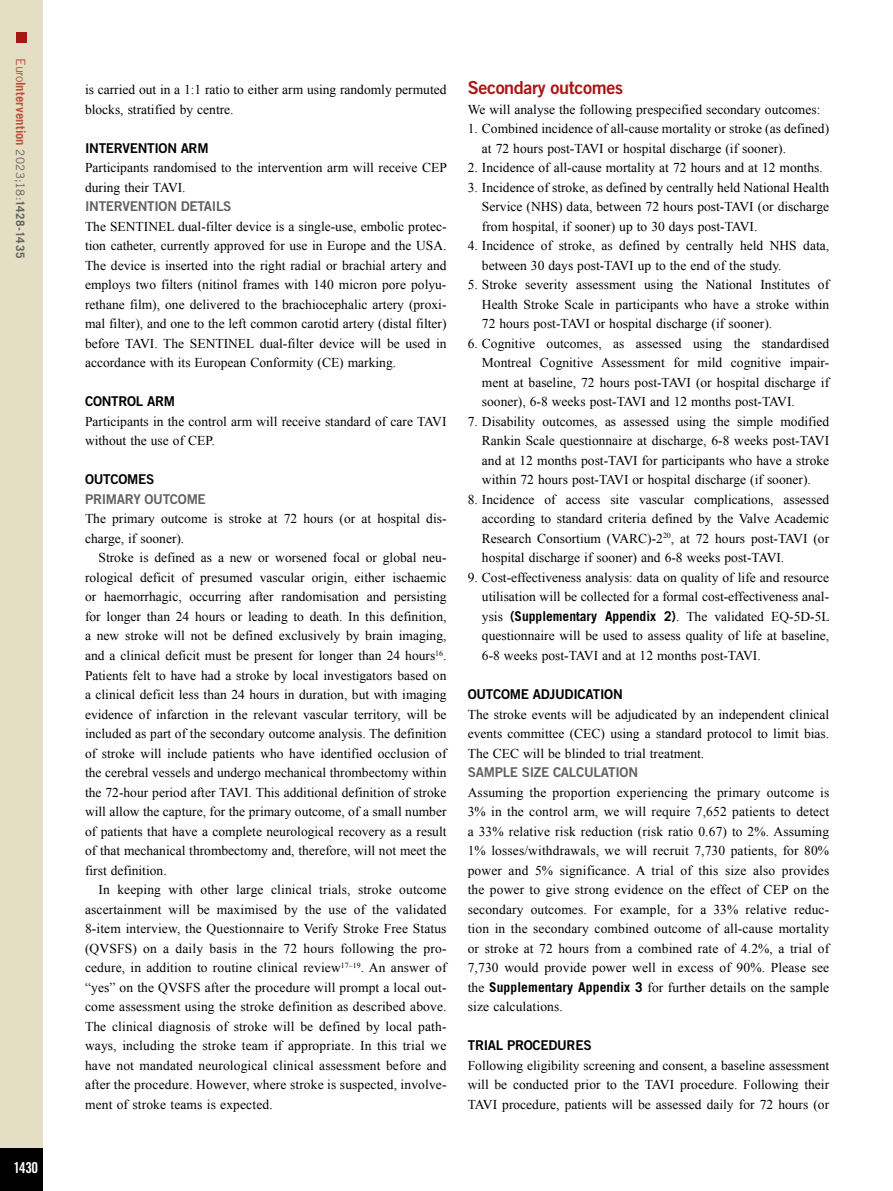
<style>
.page{position:relative;width:893px;height:1191px;background:#fff}
.page>*{position:absolute;margin:0;border:0;box-sizing:border-box;transform-origin:0 0}
.t1{font:18px "Trade Gothic LT Std Bd 2";letter-spacing:-.02em;color:#a81613}
.t2{font:15px "Trade Gothic LT Std Bd Cn 20";color:#fff}
.t3{font:13.5px/19.5px "Times New Roman";color:#000;text-align:justify}
.t4{font:13.5px "Trade Gothic LT Std Bd 2";letter-spacing:-.02em;color:#000}
.t5{font:13.5px "Trade Gothic LT Std Bd 2";letter-spacing:-.02em;color:#626261}
.t6{font:700 12.75px "Trade Gothic LT Std";letter-spacing:.005em;color:#bc523c}
.s1{font-weight:400}
.s2{font-weight:400;font-size:11.7px;color:#626261}
.s3{font-size:11.7px;color:#626261}
.s4{font-family:"Trade Gothic LT Std";font-weight:700}
</style>
<div class="page">
<div style="left:0;top:0;width:43px;height:1191px;background:#e4dfc4"></div>
<div style="left:0;top:1148px;width:43px;height:43px;background:#000"></div>
<div style="left:16px;top:32px;width:10px;height:10px;background:#a81613"></div>
<p class="t6" style="left:29px;top:58px;width:201px;rotate:90deg"><span class="s1">Euro</span>Intervention <span class="s2">2023;18:</span><span class="s3">1428-1435</span></p>
<p class="t2" style="left:13px;top:1158px;width:26px">1430</p>
<p class="t3" style="left:85px;top:80px;width:363px">is carried out in a 1:1 ratio to either arm using randomly permuted blocks, stratified by centre.</p>
<p class="t4" style="left:85px;top:140px;width:125px">INTERVENTION ARM</p>
<p class="t3" style="left:85px;top:158px;width:363px">Participants randomised to the intervention arm will receive CEP during their TAVI.</p>
<p class="t5" style="left:85px;top:198px;width:148px">INTERVENTION DETAILS</p>
<p class="t3" style="left:85px;top:216px;width:363px">The SENTINEL dual-filter device is a single-use, embolic protec&shy;tion catheter, currently approved for use in Europe and the USA.<br>The device is inserted into the right radial or brachial artery and employs two filters (nitinol frames with 140 micron pore polyu&shy;rethane film), one delivered to the brachiocephalic artery (proxi&shy;mal filter), and one to the left common carotid artery (distal filter) before TAVI. The SENTINEL dual-filter device will be used in accordance with its European Conformity (CE) marking.</p>
<p class="t4" style="left:85px;top:393px;width:91px">CONTROL ARM</p>
<p class="t3" style="left:85px;top:411px;width:363px">Participants in the control arm will receive standard of care TAVI without the use of CEP.</p>
<p class="t4" style="left:85px;top:471px;width:71px">OUTCOMES</p>
<p class="t5" style="left:85px;top:491px;width:122px">PRIMARY OUTCOME</p>
<p class="t3" style="left:85px;top:509px;width:363px">The primary outcome is stroke at 72 hours (or at hospital dis&shy;charge, if sooner).</p>
<p class="t3" style="left:85px;top:548px;width:363px;text-indent:14px">Stroke is defined as a new or worsened focal or global neu&shy;rological deficit of presumed vascular origin, either ischaemic or haemorrhagic, occurring after randomisation and persisting for longer than 24 hours or leading to death. In this definition, a new stroke will not be defined exclusively by brain imaging, and a clinical deficit must be present for longer than 24 hours<sup>16</sup>.<br>Patients felt to have had a stroke by local investigators based on a clinical deficit less than 24 hours in duration, but with imaging evidence of infarction in the relevant vascular territory, will be included as part of the secondary outcome analysis. The definition of stroke will include patients who have identified occlusion of the cerebral vessels and undergo mechanical thrombectomy within the 72-hour period after TAVI. This additional definition of stroke will allow the capture, for the primary outcome, of a small number of patients that have a complete neurological recovery as a result of that mechanical thrombectomy and, therefore, will not meet the first definition.</p>
<p class="t3" style="left:85px;top:879px;width:363px;text-indent:14px">In keeping with other large clinical trials, stroke outcome ascertainment will be maximised by the use of the validated 8-item interview, the Questionnaire to Verify Stroke Free Status (QVSFS) on a daily basis in the 72 hours following the pro&shy;cedure, in addition to routine clinical review<sup>17–19</sup>. An answer of “yes” on the QVSFS after the procedure will prompt a local out&shy;come assessment using the stroke definition as described above.<br>The clinical diagnosis of stroke will be defined by local path&shy;ways, including the stroke team if appropriate. In this trial we have not mandated neurological clinical assessment before and after the procedure. However, where stroke is suspected, involve&shy;ment of stroke teams is expected.</p>
<h1 class="t1" style="left:468px;top:77px;width:157px">Secondary outcomes</h1>
<p class="t3" style="left:468px;top:99px;width:354px">We will analyse the following prespecified secondary outcomes:</p>
<p class="t3" style="left:482px;top:119px;width:349px;text-indent:-14px">1. Combined incidence of all-cause mortality or stroke (as defined) at 72 hours post-TAVI or hospital discharge (if sooner).</p>
<p class="t3" style="left:468px;top:158px;width:356px">2. Incidence of all-cause mortality at 72 hours and at 12 months.</p>
<p class="t3" style="left:482px;top:177px;width:349px;text-indent:-14px">3. Incidence of stroke, as defined by centrally held National Health Service (NHS) data, between 72 hours post-TAVI (or discharge from hospital, if sooner) up to 30 days post-TAVI.</p>
<p class="t3" style="left:482px;top:236px;width:349px;text-indent:-14px">4. Incidence of stroke, as defined by centrally held NHS data, between 30 days post-TAVI up to the end of the study.</p>
<p class="t3" style="left:482px;top:275px;width:349px;text-indent:-14px">5. Stroke severity assessment using the National Institutes of Health Stroke Scale in participants who have a stroke within 72 hours post-TAVI or hospital discharge (if sooner).</p>
<p class="t3" style="left:482px;top:333px;width:349px;text-indent:-14px">6. Cognitive outcomes, as assessed using the standardised Montreal Cognitive Assessment for mild cognitive impair&shy;ment at baseline, 72 hours post-TAVI (or hospital discharge if sooner), 6-8 weeks post-TAVI and 12 months post-TAVI.</p>
<p class="t3" style="left:482px;top:411px;width:349px;text-indent:-14px">7. Disability outcomes, as assessed using the simple modified Rankin Scale questionnaire at discharge, 6-8 weeks post-TAVI and at 12 months post-TAVI for participants who have a stroke within 72 hours post-TAVI or hospital discharge (if sooner).</p>
<p class="t3" style="left:482px;top:489px;width:349px;text-indent:-14px">8. Incidence of access site vascular complications, assessed according to standard criteria defined by the Valve Academic Research Consortium (VARC)-2<sup>20</sup>, at 72 hours post-TAVI (or hospital discharge if sooner) and 6-8 weeks post-TAVI.</p>
<p class="t3" style="left:482px;top:567px;width:349px;text-indent:-14px">9. Cost-effectiveness analysis: data on quality of life and resource utilisation will be collected for a formal cost-effectiveness anal&shy;ysis <span class="s4">(Supplementary Appendix 2)</span>. The validated EQ-5D-5L questionnaire will be used to assess quality of life at baseline, 6-8 weeks post-TAVI and at 12 months post-TAVI.</p>
<p class="t4" style="left:468px;top:686px;width:156px">OUTCOME ADJUDICATION</p>
<p class="t3" style="left:468px;top:704px;width:363px">The stroke events will be adjudicated by an independent clinical events committee (CEC) using a standard protocol to limit bias.<br>The CEC will be blinded to trial treatment.</p>
<p class="t5" style="left:468px;top:764px;width:172px">SAMPLE SIZE CALCULATION</p>
<p class="t3" style="left:468px;top:782px;width:363px">Assuming the proportion experiencing the primary outcome is 3% in the control arm, we will require 7,652 patients to detect a 33% relative risk reduction (risk ratio 0.67) to 2%. Assuming 1% losses/withdrawals, we will recruit 7,730 patients, for 80% power and 5% significance. A trial of this size also provides the power to give strong evidence on the effect of CEP on the secondary outcomes. For example, for a 33% relative reduc&shy;tion in the secondary combined outcome of all-cause mortality or stroke at 72 hours from a combined rate of 4.2%, a trial of 7,730 would provide power well in excess of 90%. Please see the <span class="s4">Supplementary Appendix 3</span> for further details on the sample size calculations.</p>
<p class="t4" style="left:468px;top:1036px;width:125px">TRIAL PROCEDURES</p>
<p class="t3" style="left:468px;top:1055px;width:363px">Following eligibility screening and consent, a baseline assessment will be conducted prior to the TAVI procedure. Following their TAVI procedure, patients will be assessed daily for 72 hours (or</p>
</div>
